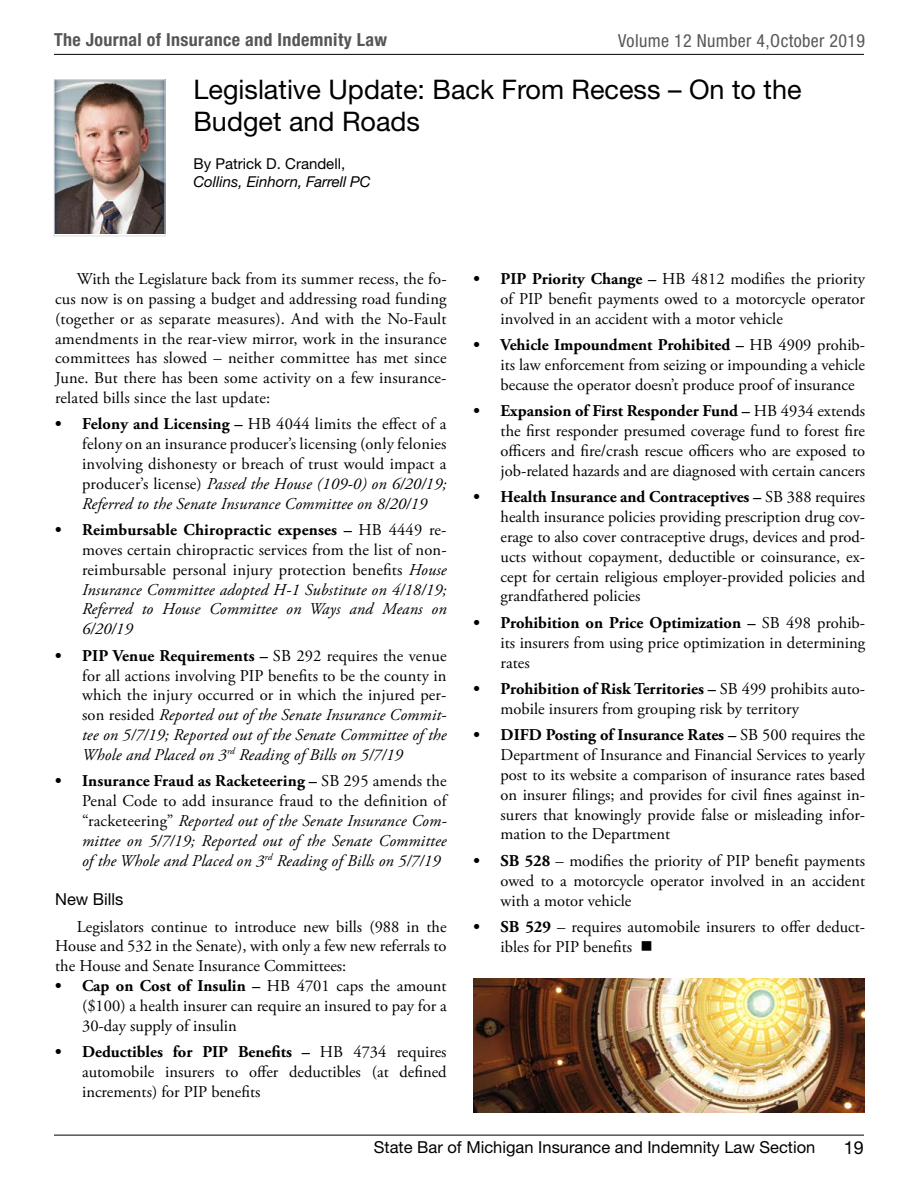
<style>
.page{position:relative;width:918px;height:1188px;background:#fff}
.page>*{position:absolute;margin:0;border:0;box-sizing:border-box;transform-origin:0 0}
.t1{font:27px/32.4px "Helvetica Neue LT Std";color:#000}
.t2{font:700 condensed 18px "Helvetica Neue LT Std";letter-spacing:.02em;color:#565659}
.t3{font:condensed 18px "Helvetica Neue LT Std";letter-spacing:.02em;color:#58595b}
.t4{font:18px "Helvetica Neue LT Std";color:#000}
.t5{font:16.5px/19.8px "Adobe Garamond Pro";color:#000;text-align:justify}
.t6{font:italic 16.5px/19.8px "Adobe Garamond Pro";letter-spacing:.01em;color:#000;text-align:justify}
.t7{font:16.5px "Helvetica Neue LT Std";color:#000}
.t8{font:italic 15px "Helvetica Neue LT Std";color:#000}
.t9{font:15px "Helvetica Neue LT Std";color:#000}
.s1{font-weight:700}
.s2{font-style:italic}
.s3{font-weight:700;font-style:normal}
.s4{font-style:normal}
</style>
<div class="page">
<hr style="left:54px;top:54px;width:810px;height:1px;background:#000">
<hr style="left:54px;top:1135px;width:810px;height:1px;background:#000">
<img style="left:56px;top:82px;width:107px;height:151px">
<div style="left:54px;top:80px;width:111px;height:156px;border:1px solid #dcddde"></div>
<img style="left:474px;top:979px;width:390px;height:133px">
<p class="t2" style="left:54px;top:29px;width:335px">The Journal of Insurance and Indemnity Law</p>
<p class="t3" style="left:618px;top:31px;width:248px">Volume 12 Number 4,October 2019</p>
<h1 class="t1" style="left:194px;top:73px;width:610px">Legislative Update: Back From Recess – On to the<br>Budget and Roads</h1>
<p class="t9" style="left:194px;top:154px;width:153px">By Patrick D. Crandell,</p>
<p class="t8" style="left:194px;top:172px;width:179px">Collins, Einhorn, Farrell PC</p>
<p class="t5" style="left:55px;top:270px;width:393px;text-indent:22px">With the Legislature back from its summer recess, the fo&shy;cus now is on passing a budget and addressing road funding (together or as separate measures). And with the No-Fault amendments in the rear-view mirror, work in the insurance committees has slowed – neither committee has met since June. But there has been some activity on a few insurance&shy;related bills since the last update:</p>
<p class="t5" style="left:82px;top:415px;width:366px;text-indent:-27px"><span class="s1">• Felony and Licensing –</span> HB 4044 limits the effect of a felony on an insurance producer’s licensing (only felonies involving dishonesty or breach of trust would impact a producer’s license) <span class="s2">Passed the House (109-0) on 6/20/19; Referred to the Senate Insurance Committee on 8/20/19</span></p>
<p class="t5" style="left:82px;top:521px;width:366px;text-indent:-27px"><span class="s1">• Reimbursable Chiropractic expenses –</span> HB 4449 re&shy;moves certain chiropractic services from the list of non&shy;reimbursable personal injury protection benefits <span class="s2">House Insurance Committee adopted H-1 Substitute on 4/18/19; Referred to House Committee on Ways and Means on 6/20/19</span></p>
<p class="t6" style="left:82px;top:646px;width:366px;text-indent:-27px"><span class="s3">• PIP Venue Requirements –</span> <span class="s4">SB 292 requires the venue for all actions involving PIP benefits to be the county in which the injury occurred or in which the injured per&shy;son resided</span> Reported out of the Senate Insurance Commit&shy;tee on 5/7/19; Reported out of the Senate Committee of the Whole and Placed on 3<sup>rd</sup> Reading of Bills on 5/7/19</p>
<p class="t6" style="left:82px;top:772px;width:368px;text-indent:-27px"><span class="s3">• Insurance Fraud as Racketeering –</span> <span class="s4">SB 295 amends the Penal Code to add insurance fraud to the definition of “racketeering”</span> Reported out of the Senate Insurance Com&shy;mittee on 5/7/19; Reported out of the Senate Committee of the Whole and Placed on 3<sup>rd</sup> Reading of Bills on 5/7/19</p>
<p class="t7" style="left:55px;top:889px;width:70px">New Bills</p>
<p class="t5" style="left:55px;top:917px;width:393px;text-indent:22px">Legislators continue to introduce new bills (988 in the House and 532 in the Senate), with only a few new referrals to the House and Senate Insurance Committees:</p>
<p class="t5" style="left:82px;top:977px;width:366px;text-indent:-27px"><span class="s1">• Cap on Cost of Insulin –</span> HB 4701 caps the amount ($100) a health insurer can require an insured to pay for a 30-day supply of insulin</p>
<p class="t5" style="left:82px;top:1043px;width:366px;text-indent:-27px"><span class="s1">• Deductibles for PIP Benefits –</span> HB 4734 requires automobile insurers to offer deductibles (at defined increments) for PIP benefits</p>
<p class="t5" style="left:501px;top:270px;width:366px;text-indent:-27px"><span class="s1">• PIP Priority Change –</span> HB 4812 modifies the priority of PIP benefit payments owed to a motorcycle operator involved in an accident with a motor vehicle</p>
<p class="t5" style="left:501px;top:336px;width:366px;text-indent:-27px"><span class="s1">• Vehicle Impoundment Prohibited –</span> HB 4909 prohib&shy;its law enforcement from seizing or impounding a vehicle because the operator doesn’t produce proof of insurance</p>
<p class="t5" style="left:501px;top:402px;width:366px;text-indent:-27px"><span class="s1">• Expansion of First Responder Fund –</span> HB 4934 extends the first responder presumed coverage fund to forest fire officers and fire/crash rescue officers who are exposed to job-related hazards and are diagnosed with certain cancers</p>
<p class="t5" style="left:501px;top:488px;width:366px;text-indent:-27px"><span class="s1">• Health Insurance and Contraceptives –</span> SB 388 requires health insurance policies providing prescription drug cov&shy;erage to also cover contraceptive drugs, devices and prod&shy;ucts without copayment, deductible or coinsurance, ex&shy;cept for certain religious employer-provided policies and grandfathered policies</p>
<p class="t5" style="left:501px;top:613px;width:366px;text-indent:-27px"><span class="s1">• Prohibition on Price Optimization –</span> SB 498 prohib&shy;its insurers from using price optimization in determining rates</p>
<p class="t5" style="left:501px;top:680px;width:366px;text-indent:-27px"><span class="s1">• Prohibition of Risk Territories –</span> SB 499 prohibits auto&shy;mobile insurers from grouping risk by territory</p>
<p class="t5" style="left:501px;top:726px;width:366px;text-indent:-27px"><span class="s1">• DIFD Posting of Insurance Rates –</span> SB 500 requires the Department of Insurance and Financial Services to yearly post to its website a comparison of insurance rates based on insurer filings; and provides for civil fines against in&shy;surers that knowingly provide false or misleading infor&shy;mation to the Department</p>
<p class="t5" style="left:501px;top:851px;width:366px;text-indent:-27px"><span class="s1">• SB 528</span> – modifies the priority of PIP benefit payments owed to a motorcycle operator involved in an accident with a motor vehicle</p>
<p class="t5" style="left:501px;top:918px;width:366px;text-indent:-27px"><span class="s1">• SB 529</span> – requires automobile insurers to offer deduct&shy;ibles for PIP benefits ■</p>
<p class="t7" style="left:374px;top:1138px;width:443px">State Bar of Michigan Insurance and Indemnity Law Section</p>
<p class="t4" style="left:844px;top:1137px;width:22px">19</p>
</div>
